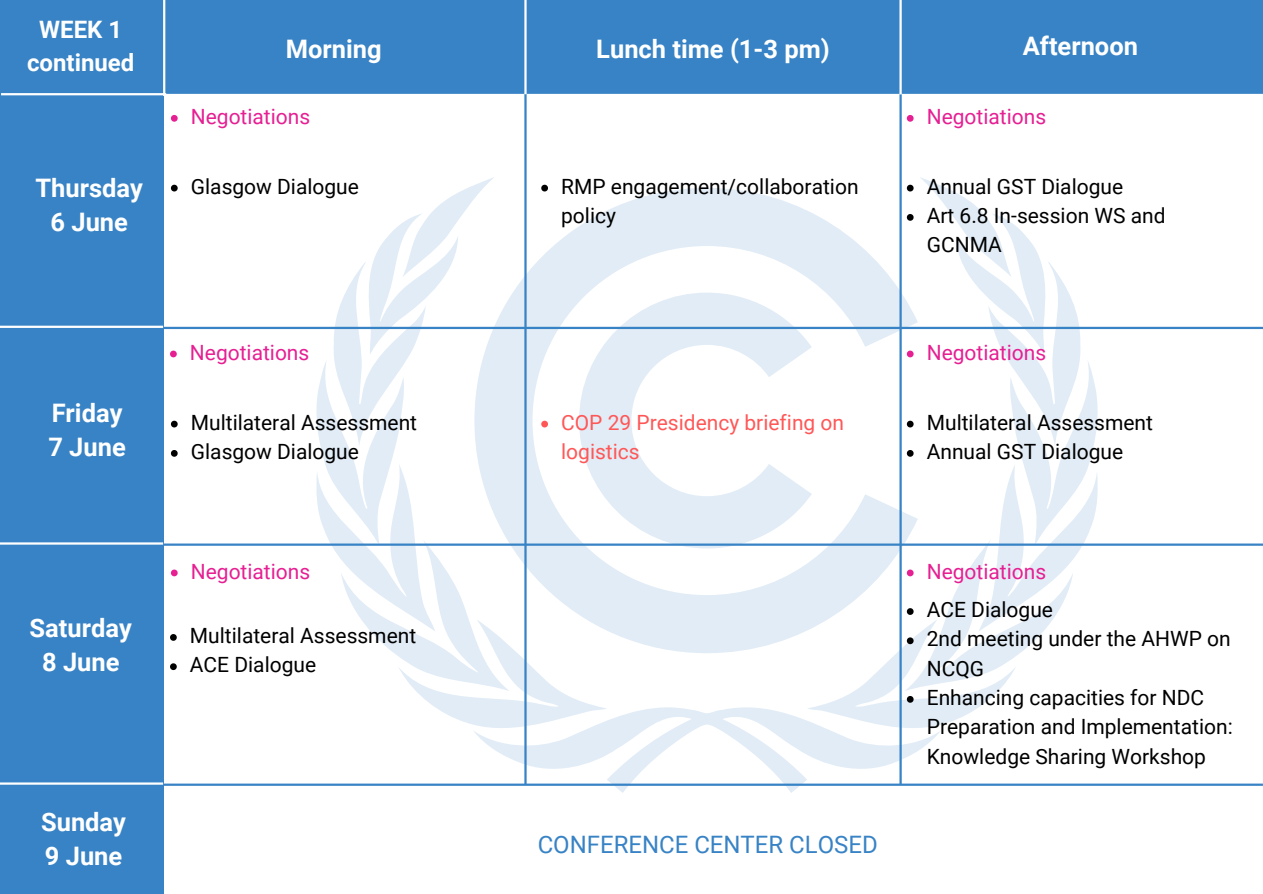
<style>
.page{position:relative;width:1263px;height:894px;background:#fff}
.page>*{position:absolute;margin:0;border:0;box-sizing:border-box;transform-origin:0 0}
.t1{font:700 25.5px/33.8px "Roboto";color:#fff;text-align:center}
.t2{font:24px "Roboto";color:#3883c5}
.t3{font:700 24px/32.7px "Roboto";color:#fff;text-align:center}
.t4{font:21px/29.2px "Roboto";color:#000}
.t5{font:21px "Roboto";color:#e61f93}
.t6{font:21px/29.2px "Roboto";color:#ff5757}
</style>
<div class="page">
<div style="left:0;top:0;width:163px;height:893px;background:#3883c5"></div>
<div style="left:0;top:0;width:1263px;height:92px;background:#3883c5"></div>
<div style="left:0;top:89px;width:1263px;height:5px;background:#3883c5"></div>
<svg style="left:314px;top:177px;width:786px;height:615px"></svg>
<hr style="left:163px;top:327px;width:1100px;height:2px;background:#3883c5">
<hr style="left:0;top:325px;width:163px;height:3px;background:#fff">
<hr style="left:163px;top:543px;width:1100px;height:2px;background:#3883c5">
<hr style="left:0;top:542px;width:163px;height:2px;background:#fff">
<hr style="left:163px;top:783px;width:1100px;height:2px;background:#3883c5">
<hr style="left:0;top:782px;width:163px;height:2px;background:#fff">
<hr style="left:524px;top:92px;width:3px;height:692px;background:#3883c5">
<hr style="left:524px;top:0;width:3px;height:94px;background:#fff">
<hr style="left:899px;top:94px;width:3px;height:689px;background:#3883c5">
<hr style="left:899px;top:0;width:3px;height:94px;background:#fff">
<hr style="left:163px;top:0;width:2px;height:96px;background:#fff">
<hr style="left:1px;top:93px;width:165px;height:2px;background:#fff">
<svg style="left:907px;top:115px;width:7px;height:7px"></svg>
<svg style="left:171px;top:115px;width:7px;height:7px"></svg>
<svg style="left:170px;top:350px;width:7px;height:7px"></svg>
<svg style="left:907px;top:350px;width:7px;height:7px"></svg>
<svg style="left:171px;top:569px;width:7px;height:7px"></svg>
<svg style="left:171px;top:420px;width:7px;height:7px"></svg>
<svg style="left:171px;top:450px;width:7px;height:6px"></svg>
<svg style="left:907px;top:420px;width:7px;height:7px"></svg>
<svg style="left:907px;top:450px;width:7px;height:6px"></svg>
<svg style="left:170px;top:634px;width:7px;height:6px"></svg>
<svg style="left:170px;top:663px;width:7px;height:7px"></svg>
<svg style="left:907px;top:185px;width:7px;height:6px"></svg>
<svg style="left:907px;top:214px;width:7px;height:7px"></svg>
<svg style="left:541px;top:185px;width:7px;height:6px"></svg>
<svg style="left:907px;top:608px;width:7px;height:6px"></svg>
<svg style="left:907px;top:637px;width:7px;height:7px"></svg>
<svg style="left:907px;top:695px;width:7px;height:7px"></svg>
<svg style="left:907px;top:569px;width:7px;height:7px"></svg>
<svg style="left:171px;top:185px;width:7px;height:6px"></svg>
<svg style="left:541px;top:420px;width:7px;height:7px"></svg>
<h2 class="t3" style="left:27px;top:13px;width:109px">WEEK 1 continued</h2>
<h2 class="t1" style="left:36px;top:171px;width:109px">Thursday<br>6 June</h2>
<h2 class="t1" style="left:48px;top:396px;width:79px;text-align:left">Friday<br>7 June</h2>
<h2 class="t1" style="left:30px;top:611px;width:104px">Saturday<br>8 June</h2>
<p class="t1" style="left:41px;top:805px;width:86px;text-align:left">Sunday<br>9 June</p>
<h2 class="t1" style="left:286px;top:33px;width:97px">Morning</h2>
<h2 class="t1" style="left:596px;top:33px;width:235px">Lunch time (1-3 pm)</h2>
<h2 class="t1" style="left:1023px;top:29px;width:117px">Afternoon</h2>
<p class="t5" style="left:191px;top:104px;width:121px">Negotiations</p>
<p class="t5" style="left:927px;top:104px;width:121px">Negotiations</p>
<p class="t4" style="left:191px;top:172px;width:170px">Glasgow Dialogue</p>
<p class="t4" style="left:561px;top:172px;width:299px">RMP engagement/collaboration policy</p>
<p class="t4" style="left:927px;top:172px;width:198px">Annual GST Dialogue</p>
<p class="t4" style="left:927px;top:201px;width:240px">Art 6.8 In-session WS and<br>GCNMA</p>
<p class="t5" style="left:190px;top:340px;width:121px">Negotiations</p>
<p class="t5" style="left:927px;top:340px;width:121px">Negotiations</p>
<p class="t4" style="left:191px;top:408px;width:228px">Multilateral Assessment</p>
<p class="t4" style="left:191px;top:437px;width:170px">Glasgow Dialogue</p>
<h2 class="t5" style="left:191px;top:559px;width:121px">Negotiations</h2>
<p class="t4" style="left:190px;top:621px;width:228px">Multilateral Assessment</p>
<p class="t4" style="left:190px;top:650px;width:128px">ACE Dialogue</p>
<p class="t6" style="left:561px;top:408px;width:284px">COP 29 Presidency briefing on logistics</p>
<p class="t2" style="left:538px;top:830px;width:341px">CONFERENCE CENTER CLOSED</p>
<p class="t4" style="left:927px;top:408px;width:228px">Multilateral Assessment</p>
<p class="t4" style="left:927px;top:437px;width:198px">Annual GST Dialogue</p>
<p class="t5" style="left:927px;top:559px;width:121px">Negotiations</p>
<p class="t4" style="left:927px;top:595px;width:128px">ACE Dialogue</p>
<p class="t4" style="left:927px;top:624px;width:305px">2nd meeting under the AHWP on<br>NCQG</p>
<p class="t4" style="left:927px;top:683px;width:307px">Enhancing capacities for NDC<br>Preparation and Implementation:<br>Knowledge Sharing Workshop</p>
</div>
